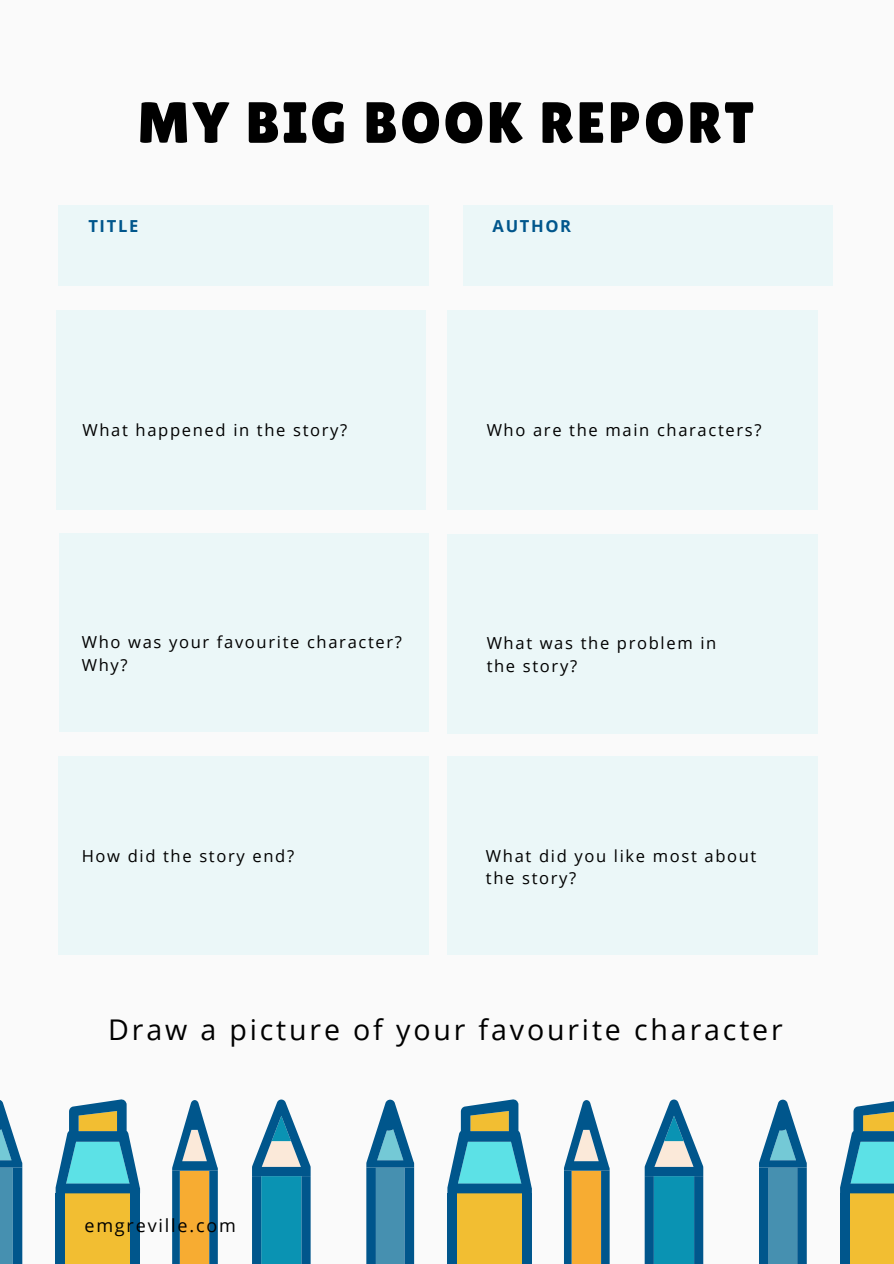
<style>
.page{position:relative;width:894px;height:1264px;background:#fff}
.page>*{position:absolute;margin:0;border:0;box-sizing:border-box;transform-origin:0 0}
.t1{font:57.9px "Lilita One";letter-spacing:.05em;color:#000}
.t2{font:28.5px "Open Sans";letter-spacing:.1em;color:#000}
.t3{font:18px "Open Sans";letter-spacing:.1em;color:#000}
.t4{font:16.5px/22.5px "Open Sans";letter-spacing:.1em;color:#000}
.t5{font:700 16.5px "Open Sans";letter-spacing:.1em;color:#00568c}
</style>
<div class="page">
<div style="left:0;top:0;width:893px;height:1263px;background:#fafafa"></div>
<div style="left:406px;top:206px;width:23px;height:80px;background:#ebf7f8"></div>
<div style="left:81px;top:206px;width:325px;height:80px;background:#ebf7f8"></div>
<div style="left:58px;top:206px;width:23px;height:80px;background:#ebf7f8"></div>
<div style="left:794px;top:756px;width:23px;height:198px;background:#ebf7f8"></div>
<div style="left:470px;top:756px;width:324px;height:198px;background:#ebf7f8"></div>
<div style="left:447px;top:756px;width:23px;height:198px;background:#ebf7f8"></div>
<div style="left:56px;top:1193px;width:9px;height:70px;background:#00568c"></div>
<div style="left:130px;top:1193px;width:10px;height:70px;background:#00568c"></div>
<div style="left:65px;top:1193px;width:65px;height:70px;background:#f2be32"></div>
<svg style="left:56px;top:1099px;width:84px;height:94px"></svg>
<svg style="left:172px;top:1100px;width:46px;height:163px"></svg>
<svg style="left:0;top:1100px;width:22px;height:163px"></svg>
<div style="left:447px;top:1193px;width:10px;height:70px;background:#00568c"></div>
<div style="left:522px;top:1193px;width:9px;height:70px;background:#00568c"></div>
<div style="left:457px;top:1193px;width:65px;height:70px;background:#f2be32"></div>
<svg style="left:447px;top:1099px;width:84px;height:94px"></svg>
<svg style="left:564px;top:1100px;width:45px;height:163px"></svg>
<svg style="left:366px;top:1099px;width:48px;height:164px"></svg>
<svg style="left:252px;top:1099px;width:58px;height:164px"></svg>
<div style="left:839px;top:1193px;width:10px;height:70px;background:#00568c"></div>
<div style="left:849px;top:1193px;width:44px;height:70px;background:#f2be32"></div>
<svg style="left:840px;top:1101px;width:53px;height:92px"></svg>
<svg style="left:759px;top:1099px;width:47px;height:164px"></svg>
<svg style="left:644px;top:1099px;width:59px;height:164px"></svg>
<div style="left:810px;top:206px;width:23px;height:80px;background:#ebf7f8"></div>
<div style="left:485px;top:206px;width:325px;height:80px;background:#ebf7f8"></div>
<div style="left:462px;top:206px;width:23px;height:80px;background:#ebf7f8"></div>
<div style="left:403px;top:311px;width:23px;height:198px;background:#ebf7f8"></div>
<div style="left:79px;top:311px;width:324px;height:198px;background:#ebf7f8"></div>
<div style="left:56px;top:311px;width:23px;height:198px;background:#ebf7f8"></div>
<div style="left:406px;top:533px;width:23px;height:198px;background:#ebf7f8"></div>
<div style="left:82px;top:533px;width:324px;height:198px;background:#ebf7f8"></div>
<div style="left:59px;top:533px;width:23px;height:198px;background:#ebf7f8"></div>
<div style="left:405px;top:756px;width:23px;height:198px;background:#ebf7f8"></div>
<div style="left:81px;top:756px;width:324px;height:198px;background:#ebf7f8"></div>
<div style="left:58px;top:756px;width:23px;height:198px;background:#ebf7f8"></div>
<div style="left:794px;top:311px;width:23px;height:198px;background:#ebf7f8"></div>
<div style="left:470px;top:311px;width:324px;height:198px;background:#ebf7f8"></div>
<div style="left:447px;top:311px;width:23px;height:198px;background:#ebf7f8"></div>
<div style="left:794px;top:535px;width:23px;height:198px;background:#ebf7f8"></div>
<div style="left:470px;top:535px;width:324px;height:198px;background:#ebf7f8"></div>
<div style="left:447px;top:535px;width:23px;height:198px;background:#ebf7f8"></div>
<p class="t1" style="left:137px;top:89px;width:617px">MY BIG BOOK REPORT</p>
<p class="t5" style="left:88px;top:214px;width:51px">TITLE</p>
<p class="t5" style="left:492px;top:214px;width:80px">AUTHOR</p>
<p class="t4" style="left:82px;top:418px;width:266px">What happened in the story?</p>
<p class="t4" style="left:486px;top:418px;width:276px">Who are the main characters?</p>
<p class="t4" style="left:82px;top:631px;width:322px">Who was your favourite character?<br>Why?</p>
<p class="t4" style="left:486px;top:631px;width:231px">What was the problem in</p>
<p class="t4" style="left:486px;top:654px;width:92px">the story?</p>
<p class="t4" style="left:82px;top:844px;width:214px">How did the story end?</p>
<p class="t4" style="left:486px;top:844px;width:272px">What did you like most about</p>
<p class="t4" style="left:486px;top:866px;width:92px">the story?</p>
<p class="t2" style="left:108px;top:1009px;width:676px">Draw a picture of your favourite character</p>
<p class="t3" style="left:84px;top:1212px;width:153px">emgreville.com</p>
</div>
